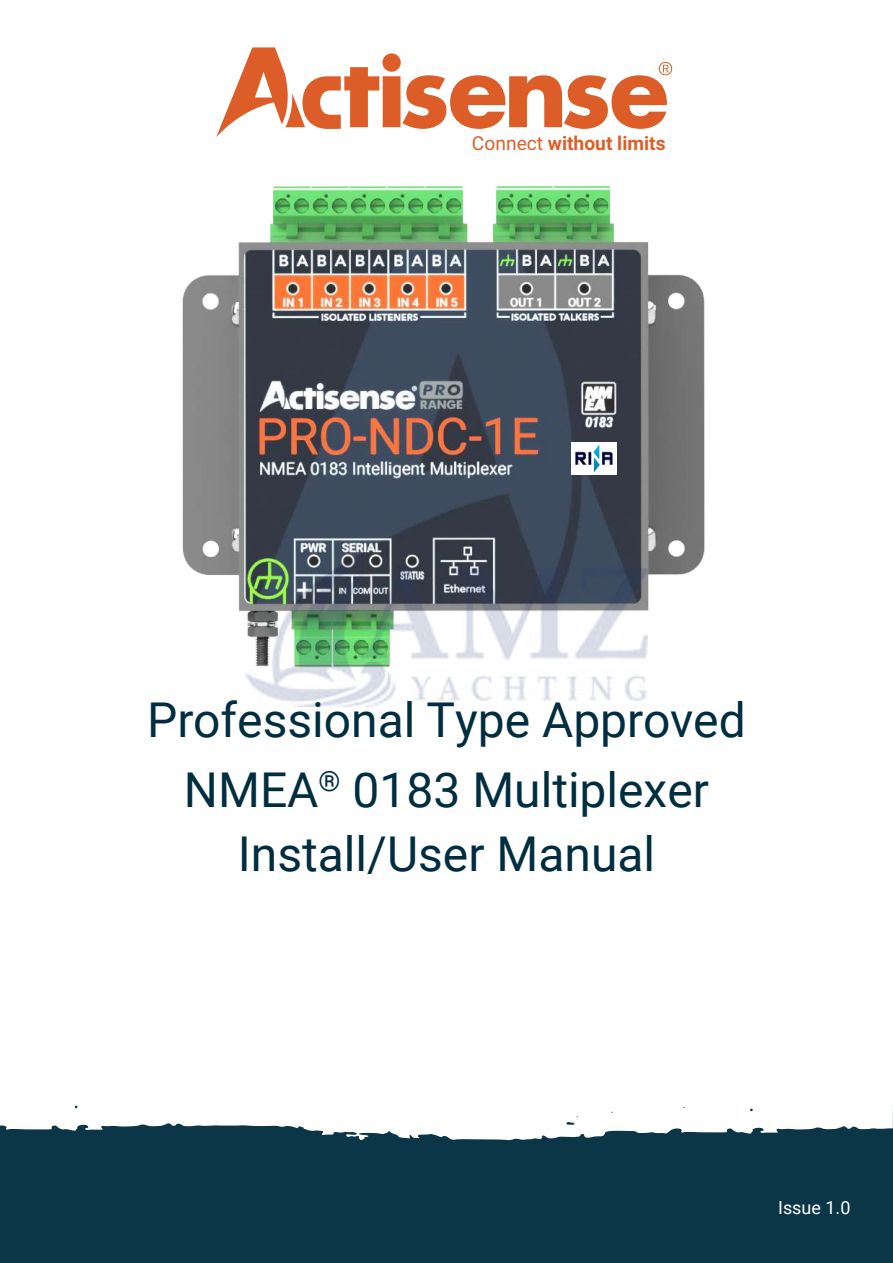
<style>
.page{position:relative;width:893px;height:1263px;background:#fff}
.page>*{position:absolute;margin:0;border:0;box-sizing:border-box;transform-origin:0 0}
.t1{font:48px/70.3px "Roboto";color:#002e40;text-align:center}
.t2{font:700 19.2px "Roboto";color:#dd5e27}
.t3{font:18px "Roboto";color:#fff}
.s1{font-weight:400}
</style>
<div class="page">
<svg style="left:216px;top:47px;width:456px;height:90px"></svg>
<div style="left:382px;top:53px;width:19px;height:19px;background:#dc5d27;border-radius:50%"></div>
<img style="left:182px;top:185px;width:523px;height:465px">
<div style="left:0;top:1106px;width:893px;height:157px;background:#0a3648"></div>
<svg style="left:0;top:1105px;width:893px;height:36px;fill:#fff"></svg>
<img style="left:572px;top:442px;width:44px;height:33px">
<img style="left:245px;top:556px;width:402px;height:150px">
<p class="t2" style="left:472px;top:129px;width:195px"><span class="s1">Connect</span> without limits</p>
<p class="t1" style="left:147px;top:683px;width:600px">Professional Type Approved<br>NMEA<sup>®</sup> 0183 Multiplexer</p>
<p class="t1" style="left:238px;top:817px;width:419px">Install/User Manual</p>
<p class="t3" style="left:778px;top:1195px;width:74px">Issue 1.0</p>
</div>
